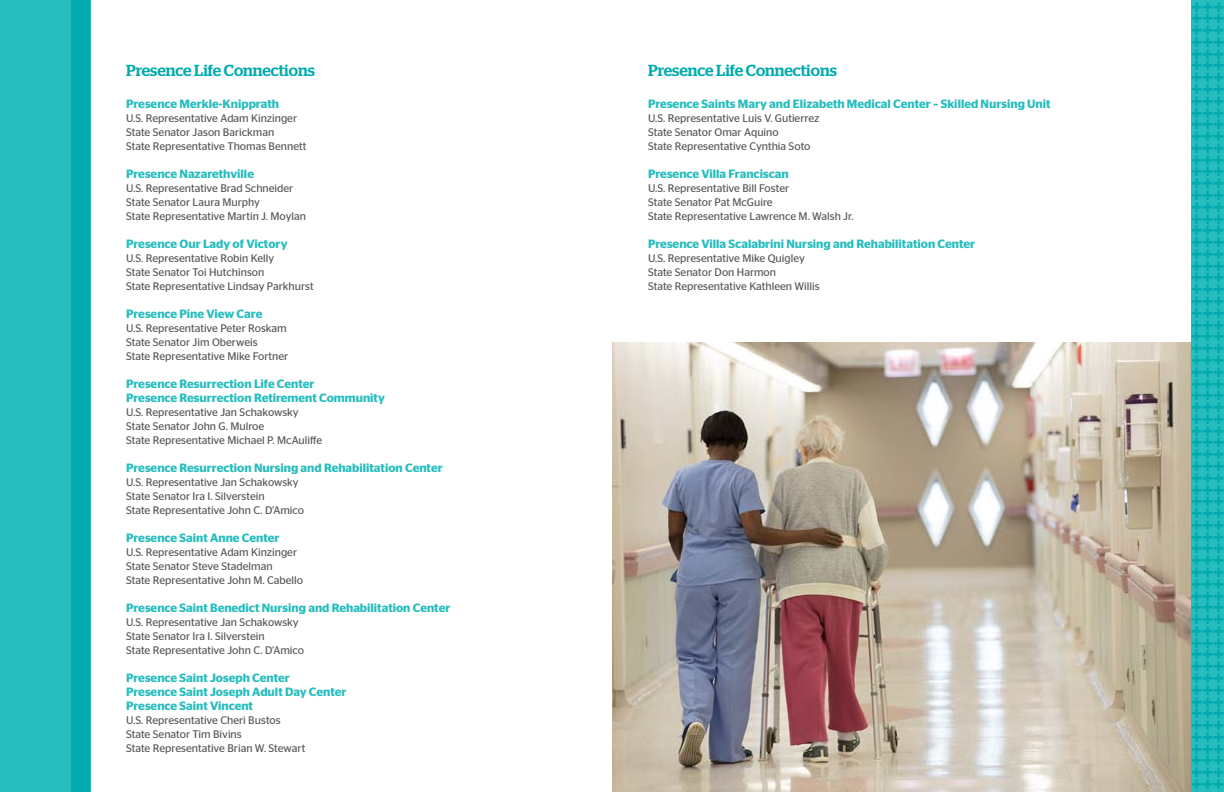
<style>
.page{position:relative;width:1224px;height:792px;background:#fff}
.page>*{position:absolute;margin:0;border:0;box-sizing:border-box;transform-origin:0 0}
.t1{font:500 20px "Stag Sans";color:#00aaad}
.t2{font:500 16px "Stag";color:#00aaad}
.t3{font:600 12px/14px "Stag Sans";color:#27bdbe}
.t4{font:11px/14px "Stag Sans";color:#555759}
</style>
<div class="page">
<div style="left:0;top:0;width:90px;height:792px;background:#27bdbe"></div>
<div style="left:71px;top:0;width:19px;height:792px;background:#00aaad"></div>
<div style="left:1191px;top:0;width:33px;height:792px;background:#27bdbe"></div>
<img style="left:612px;top:342px;width:579px;height:450px">
<h2 class="t2" style="left:126px;top:61px;width:190px">Presence Life Connections</h2>
<p class="t3" style="left:126px;top:97px;width:155px">Presence Merkle-Knipprath</p>
<p class="t4" style="left:126px;top:111px;width:182px">U.S. Representative Adam Kinzinger<br>State Senator Jason Barickman<br>State Representative Thomas Bennett</p>
<p class="t3" style="left:126px;top:167px;width:130px">Presence Nazarethville</p>
<p class="t4" style="left:126px;top:181px;width:181px">U.S. Representative Brad Schneider<br>State Senator Laura Murphy<br>State Representative Martin J. Moylan</p>
<p class="t3" style="left:126px;top:237px;width:163px">Presence Our Lady of Victory</p>
<p class="t4" style="left:126px;top:251px;width:189px">U.S. Representative Robin Kelly<br>State Senator Toi Hutchinson<br>State Representative Lindsay Parkhurst</p>
<p class="t3" style="left:126px;top:307px;width:138px">Presence Pine View Care</p>
<p class="t4" style="left:126px;top:321px;width:164px">U.S. Representative Peter Roskam<br>State Senator Jim Oberweis<br>State Representative Mike Fortner</p>
<p class="t3" style="left:126px;top:377px;width:260px">Presence Resurrection Life Center<br>Presence Resurrection Retirement Community</p>
<p class="t4" style="left:126px;top:405px;width:198px">U.S. Representative Jan Schakowsky<br>State Senator John G. Mulroe<br>State Representative Michael P. McAuliffe</p>
<p class="t3" style="left:126px;top:461px;width:318px">Presence Resurrection Nursing and Rehabilitation Center</p>
<p class="t4" style="left:126px;top:475px;width:180px">U.S. Representative Jan Schakowsky<br>State Senator Ira I. Silverstein<br>State Representative John C. D’Amico</p>
<p class="t3" style="left:126px;top:531px;width:155px">Presence Saint Anne Center</p>
<p class="t4" style="left:126px;top:545px;width:179px">U.S. Representative Adam Kinzinger<br>State Senator Steve Stadelman<br>State Representative John M. Cabello</p>
<p class="t3" style="left:126px;top:601px;width:326px">Presence Saint Benedict Nursing and Rehabilitation Center</p>
<p class="t4" style="left:126px;top:615px;width:180px">U.S. Representative Jan Schakowsky<br>State Senator Ira I. Silverstein<br>State Representative John C. D’Amico</p>
<p class="t3" style="left:126px;top:671px;width:222px">Presence Saint Joseph Center<br>Presence Saint Joseph Adult Day Center<br>Presence Saint Vincent</p>
<p class="t4" style="left:126px;top:713px;width:181px">U.S. Representative Cheri Bustos<br>State Senator Tim Bivins<br>State Representative Brian W. Stewart</p>
<h2 class="t2" style="left:648px;top:61px;width:190px">Presence Life Connections</h2>
<p class="t3" style="left:648px;top:97px;width:404px">Presence Saints Mary and Elizabeth Medical Center – Skilled Nursing Unit</p>
<p class="t4" style="left:648px;top:111px;width:173px">U.S. Representative Luis V. Gutierrez<br>State Senator Omar Aquino<br>State Representative Cynthia Soto</p>
<p class="t3" style="left:648px;top:167px;width:142px">Presence Villa Franciscan</p>
<p class="t4" style="left:648px;top:181px;width:207px">U.S. Representative Bill Foster<br>State Senator Pat McGuire<br>State Representative Lawrence M. Walsh Jr.</p>
<p class="t3" style="left:648px;top:237px;width:329px">Presence Villa Scalabrini Nursing and Rehabilitation Center</p>
<p class="t4" style="left:648px;top:251px;width:173px">U.S. Representative Mike Quigley<br>State Senator Don Harmon<br>State Representative Kathleen Willis</p>
<h1 class="t1" style="left:1208px;top:2px;width:790px;rotate:90deg">+++++++++++++++++++++++++++++++++++++++++++++++++++++++++++++++++++</h1>
<h1 class="t1" style="left:1219px;top:2px;width:790px;rotate:90deg">+++++++++++++++++++++++++++++++++++++++++++++++++++++++++++++++++++</h1>
<h1 class="t1" style="left:1230px;top:2px;width:790px;rotate:90deg">+++++++++++++++++++++++++++++++++++++++++++++++++++++++++++++++++++</h1>
</div>
